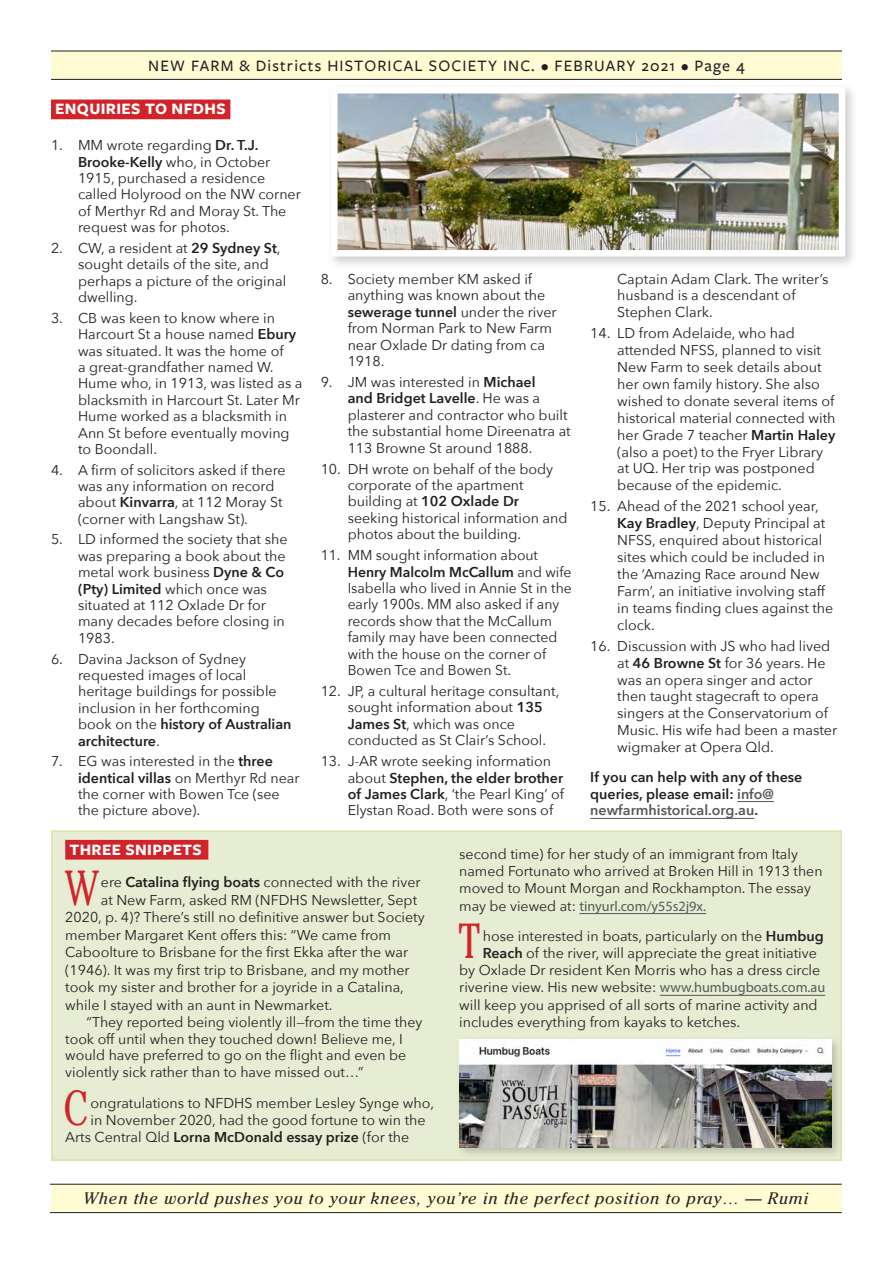
<style>
.page{position:relative;width:893px;height:1263px;background:#fff}
.page>*{position:absolute;margin:0;border:0;box-sizing:border-box;transform-origin:0 0}
.SanSerif_N_letter_Te{font:300 condensed 49.2px "Cheltenham";color:#d1232a}
.Quotation-Bottom_Lin{font:italic 16.5px "Cheltenham";letter-spacing:.05em;color:#231f20}
.t1{font:500 16.5px "Freight Sans Pro";letter-spacing:.07em;color:#231f20}
.Article-REV_AUTHOR{font:700 16.5px "Freight Sans Pro";letter-spacing:.02em;color:#fff}
.SanSerif_N_letter_Te-2{font:14.25px/16.4px "Avenir Next";color:#231f20}
.Enquiries_List{font:600 14.25px/16.8px "Avenir Next";color:#231f20}
.SanSerif_N_letter_Te-3{font:600 14.25px "Avenir Next";color:#231f20}
.s1{font-weight:600}
.s2{color:#57585a}
.s3{font-weight:400}
.s4{font-family:"Myriad Pro";color:#57585a}
</style>
<div class="page">
<div style="left:51px;top:51px;width:791px;height:28px;background:#fffbd2"></div>
<hr style="left:51px;top:51px;width:791px;height:1px;background:#231f20">
<hr style="left:51px;top:79px;width:791px;height:1px;background:#231f20">
<div style="left:51px;top:1184px;width:791px;height:28px;background:#fffbd2"></div>
<hr style="left:50px;top:1184px;width:792px;height:1px;background:#231f20">
<hr style="left:50px;top:1212px;width:792px;height:1px;background:#231f20">
<div style="left:51px;top:100px;width:179px;height:19px;background:#d1232a"></div>
<hr style="left:737px;top:801px;width:37px;height:1px;background:#57585a">
<hr style="left:590px;top:818px;width:164px;height:1px;background:#57585a">
<div style="left:52px;top:831px;width:789px;height:329px;background:#e7edd3"></div>
<div style="left:65px;top:840px;width:143px;height:19px;background:#d1232a"></div>
<hr style="left:579px;top:913px;width:127px;height:1px;background:#57585a">
<hr style="left:660px;top:995px;width:165px;height:1px;background:#57585a">
<div style="left:51px;top:830px;width:791px;height:331px;border:2px solid #e2e0af"></div>
<div style="left:327px;top:83px;width:532px;height:186px;background:#231f20;opacity:.22"></div>
<img style="left:338px;top:94px;width:500px;height:155px">
<div style="left:331px;top:87px;width:514px;height:169px;border:6px solid #fff"></div>
<div style="left:455px;top:1036px;width:389px;height:124px;background:#231f20;opacity:.22"></div>
<img style="left:459px;top:1040px;width:372px;height:108px">
<p class="t1" style="left:148px;top:55px;width:598px">NEW FARM &amp; Districts HISTORICAL SOCIETY INC. • FEBRUARY 2021 • Page 4</p>
<p class="Article-REV_AUTHOR" style="left:55px;top:98px;width:172px">ENQUIRIES TO NFDHS</p>
<p class="SanSerif_N_letter_Te-2" style="left:78px;top:136px;width:224px;text-indent:-27px">1. MM wrote regarding <span class="s1">Dr. T.J.<br>Brooke-Kelly</span> who, in October<br>1915, purchased a residence called Holyrood on the NW corner of Merthyr Rd and Moray St. The request was for photos.</p>
<p class="SanSerif_N_letter_Te-2" style="left:78px;top:239px;width:210px;text-indent:-27px">2. CW, a resident at <span class="s1">29 Sydney St</span>, sought details of the site, and perhaps a picture of the original dwelling.</p>
<p class="SanSerif_N_letter_Te-2" style="left:78px;top:309px;width:226px;text-indent:-27px">3. CB was keen to know where in<br>Harcourt St a house named <span class="s1">Ebury </span>was situated. It was the home of<br>a great-grandfather named W.<br>Hume who, in 1913, was listed as a blacksmith in Harcourt St. Later Mr<br>Hume worked as a blacksmith in<br>Ann St before eventually moving to Boondall.</p>
<p class="SanSerif_N_letter_Te-2" style="left:78px;top:461px;width:209px;text-indent:-27px">4. A firm of solicitors asked if there was any information on record about <span class="s1">Kinvarra</span>, at 112 Moray St (corner with Langshaw St).</p>
<p class="SanSerif_N_letter_Te-2" style="left:78px;top:531px;width:211px;text-indent:-27px">5. LD informed the society that she was preparing a book about the metal work business <span class="s1">Dyne &amp; Co (Pty) Limited</span> which once was situated at 112 Oxlade Dr for many decades before closing in<br>1983.</p>
<p class="SanSerif_N_letter_Te-2" style="left:78px;top:650px;width:215px;text-indent:-27px">6. Davina Jackson of Sydney requested images of local heritage buildings for possible inclusion in her forthcoming book on the <span class="s1">history of Australian architecture</span>.</p>
<p class="SanSerif_N_letter_Te-2" style="left:78px;top:752px;width:223px;text-indent:-27px">7. EG was interested in the <span class="s1">three identical villas</span> on Merthyr Rd near the corner with Bowen Tce (see the picture above).</p>
<p class="SanSerif_N_letter_Te-2" style="left:348px;top:270px;width:210px;text-indent:-27px">8. Society member KM asked if anything was known about the <span class="s1">sewerage tunnel</span> under the river from Norman Park to New Farm near Oxlade Dr dating from ca<br>1918.</p>
<p class="SanSerif_N_letter_Te-2" style="left:348px;top:373px;width:225px;text-indent:-27px">9. JM was interested in <span class="s1">Michael<br>and Bridget Lavelle</span>. He was a plasterer and contractor who built the substantial home Direenatra at<br>113 Browne St around 1888.</p>
<p class="SanSerif_N_letter_Te-2" style="left:348px;top:460px;width:221px;text-indent:-27px">10. DH wrote on behalf of the body corporate of the apartment building at <span class="s1">102 Oxlade Dr </span>seeking historical information and photos about the building.</p>
<p class="SanSerif_N_letter_Te-2" style="left:348px;top:546px;width:226px;text-indent:-27px">11. MM sought information about<br><span class="s1">Henry Malcolm McCallum</span> and wife<br>Isabella who lived in Annie St in the early 1900s. MM also asked if any records show that the McCallum family may have been connected with the house on the corner of<br>Bowen Tce and Bowen St.</p>
<p class="SanSerif_N_letter_Te-2" style="left:348px;top:682px;width:213px;text-indent:-27px">12. JP, a cultural heritage consultant, sought information about <span class="s1">135<br>James St</span>, which was once conducted as St Clair’s School.</p>
<p class="SanSerif_N_letter_Te-2" style="left:348px;top:752px;width:218px;text-indent:-27px">13. J-AR wrote seeking information about <span class="s1">Stephen, the elder brother of James Clark</span>, ‘the Pearl King’ of Elystan Road. Both were sons of</p>
<p class="SanSerif_N_letter_Te-2" style="left:617px;top:270px;width:213px;line-height:16.8px">Captain Adam Clark. The writer’s husband is a descendant of<br>Stephen Clark.</p>
<p class="SanSerif_N_letter_Te-2" style="left:617px;top:324px;width:220px;line-height:16.8px;text-indent:-27px">14. LD from Adelaide, who had attended NFSS, planned to visit<br>New Farm to seek details about her own family history. She also wished to donate several items of historical material connected with her Grade 7 teacher <span class="s1">Martin Haley </span>(also a poet) to the Fryer Library at UQ. Her trip was postponed because of the epidemic.</p>
<p class="SanSerif_N_letter_Te-2" style="left:617px;top:497px;width:218px;line-height:16.8px;text-indent:-27px">15. Ahead of the 2021 school year,<br><span class="s1">Kay Bradley</span>, Deputy Principal at<br>NFSS, enquired about historical sites which could be included in the ‘Amazing Race around New<br>Farm’, an initiative involving staff in teams finding clues against the clock.</p>
<p class="SanSerif_N_letter_Te-2" style="left:617px;top:637px;width:221px;line-height:16.8px;text-indent:-27px">16. Discussion with JS who had lived at <span class="s1">46 Browne St</span> for 36 years. He was an opera singer and actor then taught stagecraft to opera singers at the Conservatorium of<br>Music. His wife had been a master wigmaker at Opera Qld.</p>
<p class="Enquiries_List" style="left:590px;top:768px;width:214px">If you can help with any of these queries, please email: <span class="s2">info@ newfarmhistorical.org.au</span>.</p>
<p class="Article-REV_AUTHOR" style="left:70px;top:838px;width:134px">THREE SNIPPETS</p>
<p class="SanSerif_N_letter_Te" style="left:66px;top:859px;width:34px">W</p>
<p class="SanSerif_N_letter_Te-2" style="left:101px;top:874px;width:321px">ere <span class="s1">Catalina flying boats</span> connected with the river</p>
<p class="SanSerif_N_letter_Te-2" style="left:101px;top:891px;width:318px">at New Farm, asked RM (NFDHS Newsletter, Sept</p>
<p class="SanSerif_N_letter_Te-2" style="left:65px;top:908px;width:361px">2020, p. 4)? There’s still no definitive answer but Society</p>
<p class="SanSerif_N_letter_Te-2" style="left:65px;top:926px;width:327px">member Margaret Kent offers this: “We came from</p>
<p class="SanSerif_N_letter_Te-2" style="left:65px;top:943px;width:345px">Caboolture to Brisbane for the first Ekka after the war</p>
<p class="SanSerif_N_letter_Te-2" style="left:65px;top:961px;width:346px">(1946). It was my first trip to Brisbane, and my mother</p>
<p class="SanSerif_N_letter_Te-2" style="left:65px;top:979px;width:340px">took my sister and brother for a joyride in a Catalina,</p>
<p class="SanSerif_N_letter_Te-2" style="left:65px;top:996px;width:269px">while I stayed with an aunt in Newmarket.</p>
<p class="SanSerif_N_letter_Te-2" style="left:65px;top:1013px;width:359px;line-height:16.8px;text-indent:21px">“They reported being violently ill—from the time they took off until when they touched down! Believe me, I would have preferred to go on the flight and even be violently sick rather than to have missed out…”</p>
<p class="SanSerif_N_letter_Te" style="left:63px;top:1079px;width:26px">C</p>
<p class="SanSerif_N_letter_Te-2" style="left:91px;top:1094px;width:345px">ongratulations to NFDHS member Lesley Synge who,</p>
<p class="SanSerif_N_letter_Te-2" style="left:91px;top:1111px;width:337px">in November 2020, had the good fortune to win the</p>
<p class="SanSerif_N_letter_Te-3" style="left:65px;top:1125px;width:346px"><span class="s3">Arts Central Qld</span> Lorna McDonald essay prize <span class="s3">(for the</span></p>
<p class="SanSerif_N_letter_Te-2" style="left:459px;top:845px;width:365px;line-height:17.2px">second time) for her study of an immigrant from Italy named Fortunato who arrived at Broken Hill in 1913 then moved to Mount Morgan and Rockhampton. The essay may be viewed at: <span class="s4">tinyurl.com/y55s2j9x.</span></p>
<p class="SanSerif_N_letter_Te" style="left:458px;top:912px;width:23px">T</p>
<p class="SanSerif_N_letter_Te-2" style="left:483px;top:927px;width:343px">hose interested in boats, particularly on the <span class="s1">Humbug</span></p>
<p class="SanSerif_N_letter_Te-2" style="left:483px;top:944px;width:336px"><span class="s1">Reach</span> of the river, will appreciate the great initiative</p>
<p class="SanSerif_N_letter_Te-2" style="left:459px;top:961px;width:363px">by Oxlade Dr resident Ken Morris who has a dress circle</p>
<p class="SanSerif_N_letter_Te-2" style="left:459px;top:978px;width:368px">riverine view. His new website: <span class="s4">www.humbugboats.com.au</span></p>
<p class="SanSerif_N_letter_Te-2" style="left:459px;top:996px;width:360px">will keep you apprised of all sorts of marine activity and</p>
<p class="SanSerif_N_letter_Te-2" style="left:459px;top:1013px;width:282px">includes everything from kayaks to ketches.</p>
<p class="Quotation-Bottom_Lin" style="left:83px;top:1189px;width:727px">When the world pushes you to your knees, you’re in the perfect position to pray… — Rumi</p>
</div>
